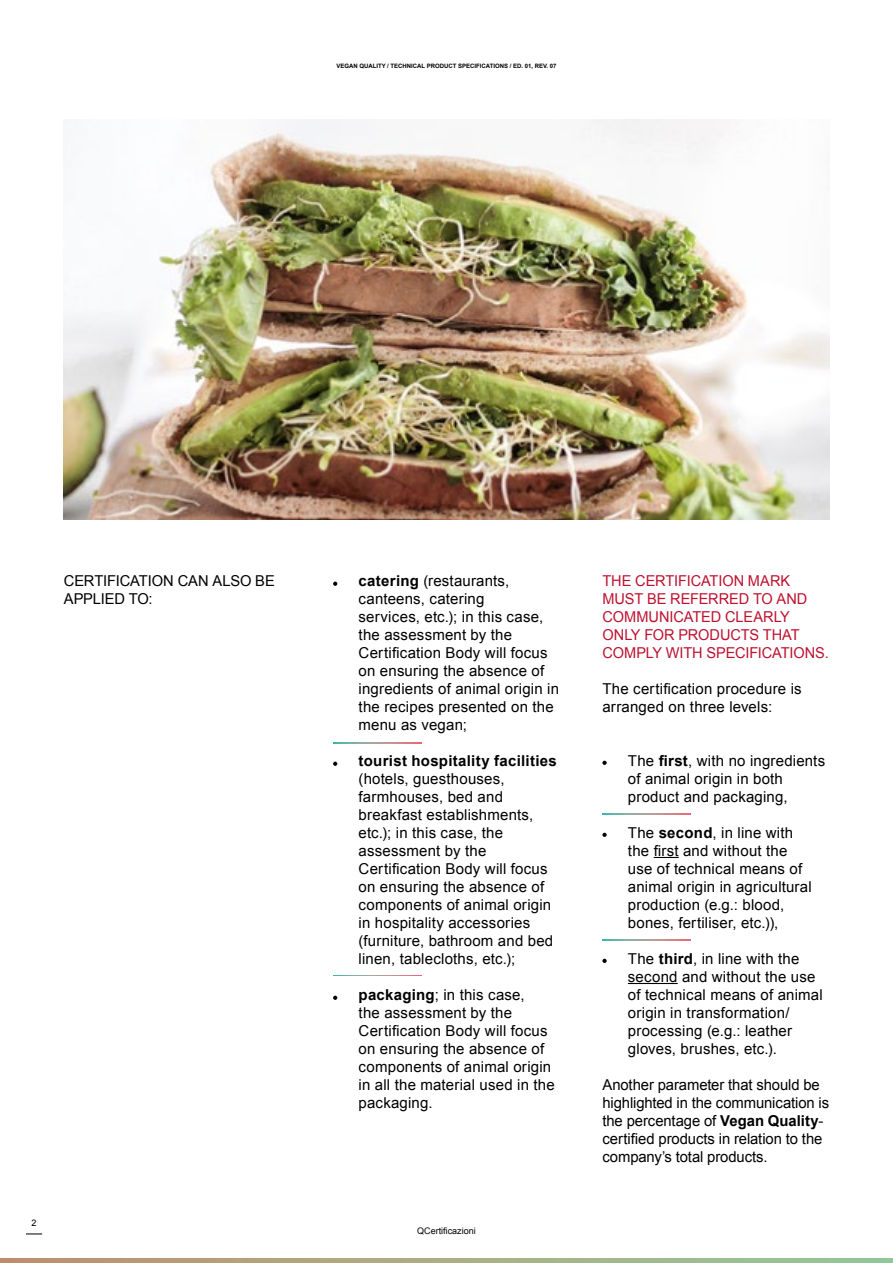
<style>
.page{position:relative;width:893px;height:1263px;background:#fff}
.page>*{position:absolute;margin:0;border:0;box-sizing:border-box;transform-origin:0 0}
.t1{font:15px/18px "Arial";letter-spacing:.01em;color:#000}
.t2{font:15px/18px "Arial";letter-spacing:-.005em;color:#bd112f}
.t3{font:15px/18px "Arial";letter-spacing:-.01em;color:#000}
.t4{font:700 15px "Arial";letter-spacing:.02em;color:#000}
.t5{font:9px "Arial";color:#000}
.t6{font:700 6px "Arial";color:#000}
.s1{font-weight:700}
</style>
<div class="page">
<svg style="left:654px;top:857px;width:25px;height:1px"></svg>
<hr style="left:628px;top:983px;width:50px;height:1px;background:#000">
<svg style="left:0;top:1258px;width:893px;height:5px;background:#aaad82"></svg>
<svg style="left:26px;top:1233px;width:16px;height:1px"></svg>
<img style="left:64px;top:120px;width:765px;height:400px">
<svg style="left:333px;top:743px;width:89px;height:1px"></svg>
<svg style="left:602px;top:813px;width:89px;height:1px"></svg>
<svg style="left:602px;top:939px;width:89px;height:1px"></svg>
<svg style="left:333px;top:975px;width:89px;height:1px"></svg>
<svg style="left:333px;top:582px;width:4px;height:4px"></svg>
<svg style="left:333px;top:762px;width:4px;height:4px"></svg>
<svg style="left:333px;top:996px;width:4px;height:4px"></svg>
<svg style="left:602px;top:761px;width:5px;height:4px"></svg>
<svg style="left:602px;top:833px;width:5px;height:4px"></svg>
<svg style="left:602px;top:959px;width:5px;height:4px"></svg>
<p class="t6" style="left:336px;top:62px;width:222px">VEGAN QUALITY / TECHNICAL PRODUCT SPECIFICATIONS / ED. 01, REV. 07</p>
<p class="t3" style="left:64px;top:572px;width:213px">CERTIFICATION CAN ALSO BE<br>APPLIED TO:</p>
<p class="t1" style="left:359px;top:572px;width:202px"><span class="s1">catering</span> (restaurants, canteens, catering<br>services, etc.); in this case, the assessment by the<br>Certification Body will focus on ensuring the absence of ingredients of animal origin in the recipes presented on the menu as vegan;</p>
<p class="t4" style="left:359px;top:751px;width:200px">tourist hospitality facilities</p>
<p class="t1" style="left:359px;top:770px;width:196px">(hotels, guesthouses, farmhouses, bed and breakfast establishments, etc.); in this case, the assessment by the<br>Certification Body will focus on ensuring the absence of components of animal origin in hospitality accessories (furniture, bathroom and bed linen, tablecloths, etc.);</p>
<p class="t1" style="left:359px;top:986px;width:198px"><span class="s1">packaging</span>; in this case,<br>the assessment by the<br>Certification Body will focus on ensuring the absence of components of animal origin in all the material used in the packaging.</p>
<p class="t5" style="left:32px;top:1217px;width:7px">2</p>
<p class="t5" style="left:417px;top:1224px;width:60px">QCertificazioni</p>
<p class="t2" style="left:602px;top:572px;width:228px">THE CERTIFICATION MARK<br>MUST BE REFERRED TO AND<br>COMMUNICATED CLEARLY<br>ONLY FOR PRODUCTS THAT<br>COMPLY WITH SPECIFICATIONS.</p>
<p class="t1" style="left:602px;top:680px;width:201px">The certification procedure is arranged on three levels:</p>
<p class="t1" style="left:628px;top:752px;width:199px">The <span class="s1">first</span>, with no ingredients of animal origin in both product and packaging,</p>
<p class="t1" style="left:628px;top:824px;width:185px">The <span class="s1">second</span>, in line with the first and without the use of technical means of animal origin in agricultural production (e.g.: blood, bones, fertiliser, etc.)),</p>
<p class="t1" style="left:628px;top:950px;width:196px">The <span class="s1">third</span>, in line with the second and without the use of technical means of animal origin in transformation/ processing (e.g.: leather gloves, brushes, etc.).</p>
<p class="t1" style="left:602px;top:1076px;width:228px">Another parameter that should be highlighted in the communication is the percentage of <span class="s1">Vegan Quality&shy;</span>certified products in relation to the company’s total products.</p>
</div>
